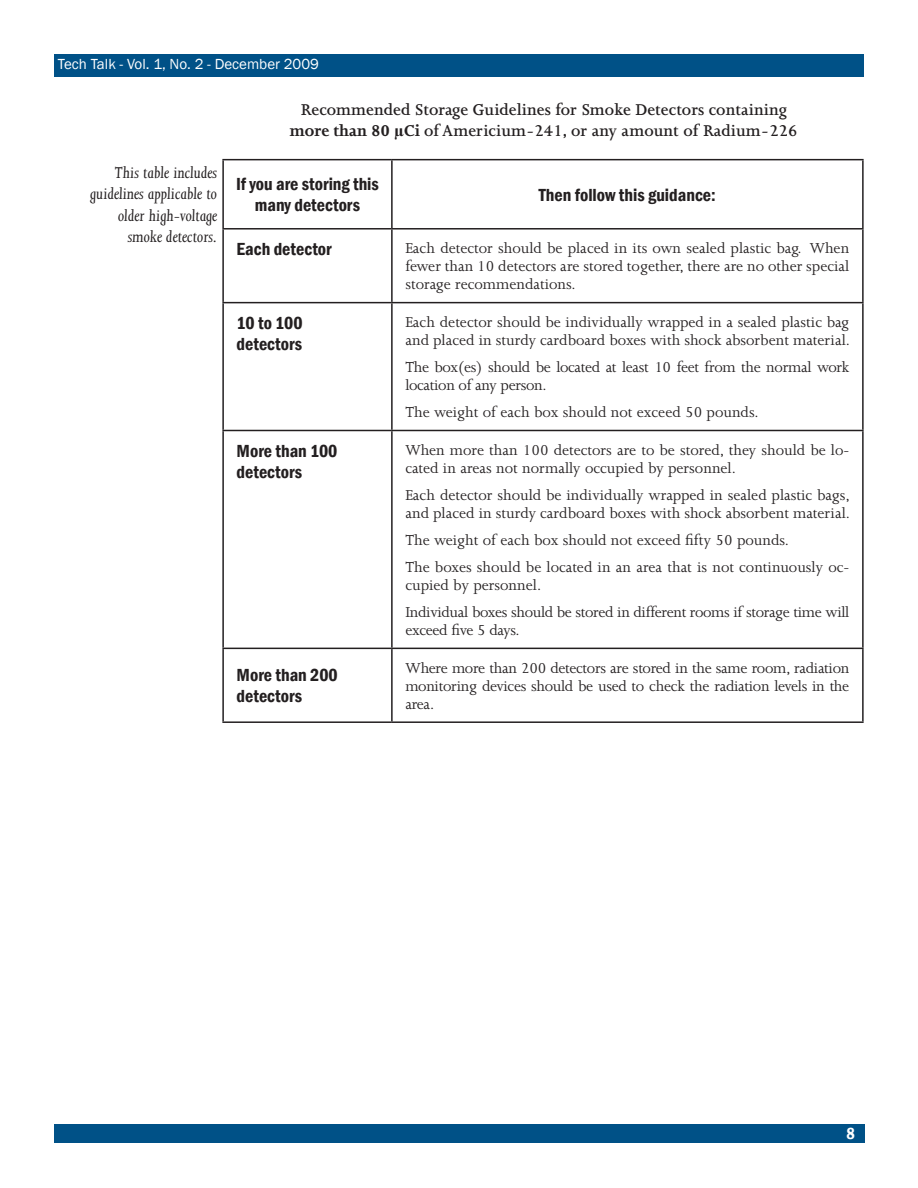
<style>
.page{position:relative;width:918px;height:1188px;background:#fff}
.page>*{position:absolute;margin:0;border:0;box-sizing:border-box;transform-origin:0 0}
.Text_Subhead{font:600 condensed 18px/21.6px "Franklin Gothic";color:#231f20}
.Table_Title{font:600 18px/21.6px "Joanna MT Std";color:#231f20;text-align:center}
.t1{font:italic 18px/21.6px "Joanna MT Std";color:#231f20;text-align:right}
.t2{font:16.5px/18px "Joanna MT Std";color:#231f20}
.t3{font:16.5px/18px "Joanna MT Std";letter-spacing:-.02em;color:#231f20}
.t4{font:600 condensed 16.5px "Franklin Gothic";color:#fff}
.t5{font:15px "Franklin Gothic";color:#fff}
.s1{font-weight:700}
</style>
<div class="page">
<div style="left:54px;top:54px;width:810px;height:22px;background:#005187"></div>
<div style="left:54px;top:1124px;width:811px;height:19px;background:#005187"></div>
<hr style="left:222px;top:159px;width:170px;height:1px;background:#231f20">
<hr style="left:392px;top:159px;width:472px;height:1px;background:#231f20">
<hr style="left:391px;top:160px;width:2px;height:68px;background:#231f20">
<hr style="left:862px;top:160px;width:2px;height:68px;background:#231f20">
<hr style="left:222px;top:228px;width:170px;height:2px;background:#231f20">
<hr style="left:392px;top:228px;width:472px;height:2px;background:#231f20">
<hr style="left:391px;top:230px;width:2px;height:72px;background:#231f20">
<hr style="left:862px;top:230px;width:2px;height:72px;background:#231f20">
<hr style="left:222px;top:302px;width:170px;height:1px;background:#231f20">
<hr style="left:392px;top:302px;width:472px;height:1px;background:#231f20">
<hr style="left:391px;top:303px;width:2px;height:127px;background:#231f20">
<hr style="left:862px;top:303px;width:2px;height:127px;background:#231f20">
<hr style="left:222px;top:430px;width:170px;height:1px;background:#231f20">
<hr style="left:392px;top:430px;width:472px;height:1px;background:#231f20">
<hr style="left:391px;top:431px;width:2px;height:217px;background:#231f20">
<hr style="left:862px;top:431px;width:2px;height:217px;background:#231f20">
<hr style="left:222px;top:648px;width:170px;height:1px;background:#231f20">
<hr style="left:392px;top:648px;width:472px;height:1px;background:#231f20">
<hr style="left:391px;top:649px;width:2px;height:72px;background:#231f20">
<hr style="left:862px;top:649px;width:2px;height:72px;background:#231f20">
<hr style="left:222px;top:721px;width:170px;height:2px;background:#231f20">
<hr style="left:392px;top:721px;width:472px;height:2px;background:#231f20">
<hr style="left:222px;top:160px;width:2px;height:68px;background:#231f20">
<hr style="left:222px;top:230px;width:2px;height:72px;background:#231f20">
<hr style="left:222px;top:303px;width:2px;height:127px;background:#231f20">
<hr style="left:222px;top:431px;width:2px;height:217px;background:#231f20">
<hr style="left:222px;top:649px;width:2px;height:72px;background:#231f20">
<p class="t5" style="left:58px;top:55px;width:263px">Tech Talk - Vol. 1, No. 2 - December 2009</p>
<p class="Table_Title" style="left:290px;top:99px;width:509px">Recommended Storage Guidelines for Smoke Detectors containing <span class="s1">more than 80 μCi</span> of Americium-241, or any amount of Radium-226</p>
<p class="t1" style="left:90px;top:161px;width:129px">This table includes guidelines applicable to older high-voltage smoke detectors.</p>
<p class="Text_Subhead" style="left:236px;top:173px;width:144px;text-align:center">If you are storing this many detectors</p>
<p class="Text_Subhead" style="left:539px;top:183px;width:178px">Then follow this guidance:</p>
<p class="Text_Subhead" style="left:237px;top:238px;width:97px">Each detector</p>
<p class="t2" style="left:405px;top:239px;width:446px;text-align:justify">Each detector should be placed in its own sealed plastic bag. When fewer than 10 detectors are stored together, there are no other special storage recommendations.</p>
<p class="Text_Subhead" style="left:237px;top:312px;width:68px">10 to 100 detectors</p>
<p class="t2" style="left:405px;top:313px;width:446px">Each detector should be individually wrapped in a sealed plastic bag and placed in sturdy cardboard boxes with shock absorbent material.</p>
<p class="t3" style="left:405px;top:358px;width:446px">The box(es) should be located at least 10 feet from the normal work location of any person.</p>
<p class="t2" style="left:405px;top:403px;width:355px">The weight of each box should not exceed 50 pounds.</p>
<p class="Text_Subhead" style="left:237px;top:440px;width:102px">More than 100 detectors</p>
<p class="t2" style="left:405px;top:441px;width:446px">When more than 100 detectors are to be stored, they should be lo&shy;cated in areas not normally occupied by personnel.</p>
<p class="t2" style="left:405px;top:486px;width:446px">Each detector should be individually wrapped in sealed plastic bags, and placed in sturdy cardboard boxes with shock absorbent material.</p>
<p class="t2" style="left:405px;top:531px;width:385px">The weight of each box should not exceed fifty 50 pounds.</p>
<p class="t2" style="left:405px;top:558px;width:446px">The boxes should be located in an area that is not continuously oc&shy;cupied by personnel.</p>
<p class="t3" style="left:405px;top:603px;width:446px">Individual boxes should be stored in different rooms if storage time will exceed five 5 days.</p>
<p class="Text_Subhead" style="left:237px;top:664px;width:103px">More than 200 detectors</p>
<p class="t2" style="left:405px;top:659px;width:446px;text-align:justify">Where more than 200 detectors are stored in the same room, radiation monitoring devices should be used to check the radiation levels in the area.</p>
<p class="t4" style="left:847px;top:1122px;width:10px">8</p>
</div>
